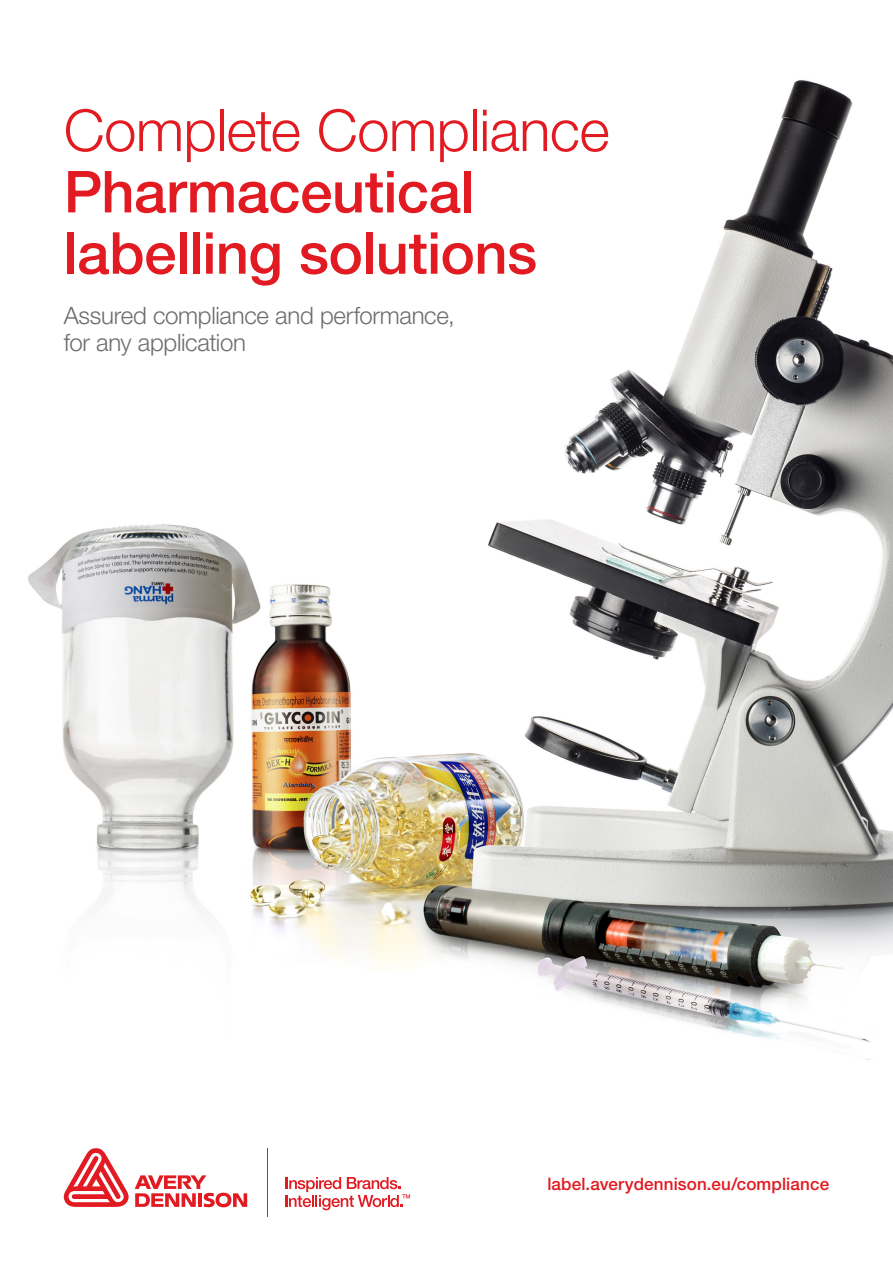
<style>
.page{position:relative;width:893px;height:1263px;background:#fff}
.page>*{position:absolute;margin:0;border:0;box-sizing:border-box;transform-origin:0 0}
.t1{font:500 57.9px/61.3px "Helvetica Neue LT Std";letter-spacing:-.01em;color:#e21a21}
.t2{font:300 57.9px "Helvetica Neue LT Std";letter-spacing:-.01em;color:#e21a21}
.t3{font:300 24px/27px "Helvetica Neue LT Std";letter-spacing:-.015em;color:#6c6d70}
.t4{font:500 17.25px "Helvetica Neue LT Std";letter-spacing:.01em;color:#e21a21}
</style>
<div class="page">
<img style="left:28px;top:80px;width:865px;height:1131px">
<svg style="left:64px;top:1148px;width:65px;height:59px"></svg>
<svg style="left:135px;top:1175px;width:112px;height:32px"></svg>
<hr style="left:267px;top:1148px;width:1px;height:69px;background:#e21a21">
<svg style="left:285px;top:1177px;width:125px;height:33px"></svg>
<h1 class="t2" style="left:64px;top:95px;width:547px">Complete Compliance</h1>
<h1 class="t1" style="left:64px;top:161px;width:475px">Pharmaceutical labelling solutions</h1>
<p class="t3" style="left:64px;top:301px;width:392px">Assured compliance and performance, for any application</p>
<p class="t4" style="left:547px;top:1174px;width:283px">label.averydennison.eu/compliance</p>
</div>
